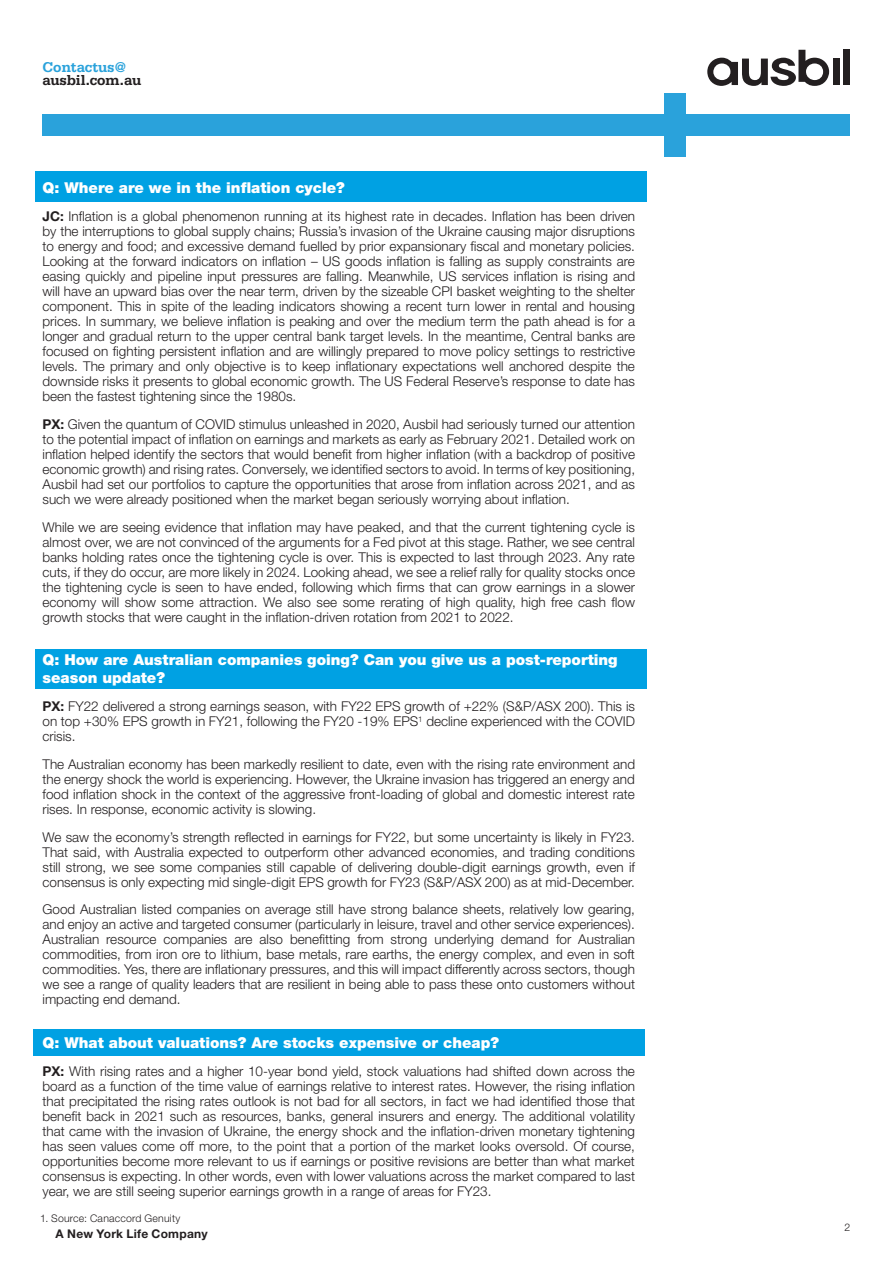
<style>
.page{position:relative;width:893px;height:1263px;background:#fff}
.page>*{position:absolute;margin:0;border:0;box-sizing:border-box;transform-origin:0 0}
.Body_text{font:900 15px/18px "Helvetica Neue LT Std";color:#fff}
.Email{font:700 15px/13.5px "Serifa Std";letter-spacing:-.01em;color:#231f20}
.Body_text-2{font:300 13.5px/15px "Helvetica Neue LT Std";color:#231f20;text-align:justify}
.Page_number_left{font:700 12px "Helvetica Neue LT Std";letter-spacing:.02em;color:#231f20}
.Page_number_left-2{font:300 10.5px "Helvetica Neue LT Std";letter-spacing:.02em;color:#231f20}
.Page_number_right{font:300 10.5px "Helvetica Neue LT Std";color:#231f20}
.s1{color:#2aa2db}
.s2{font-weight:700}
</style>
<div class="page">
<div style="left:33px;top:1029px;width:611px;height:26px;background:#00a1e3"></div>
<div style="left:36px;top:650px;width:611px;height:39px;background:#00a1e3"></div>
<div style="left:664px;top:93px;width:22px;height:64px;background:#2aa2db"></div>
<div style="left:43px;top:114px;width:807px;height:22px;background:#2aa2db"></div>
<svg style="left:707px;top:50px;width:122px;height:36px"></svg>
<div style="left:832px;top:59px;width:7px;height:26px;background:#231f20"></div>
<div style="left:843px;top:50px;width:7px;height:35px;background:#231f20"></div>
<div style="left:36px;top:172px;width:611px;height:30px;background:#00a1e3"></div>
<p class="Email" style="left:43px;top:60px;width:100px"><span class="s1">Contactus@ </span>ausbil.com.au</p>
<p class="Body_text" style="left:43px;top:179px;width:304px">Q: Where are we in the inflation cycle?</p>
<p class="Body_text-2" style="left:43px;top:209px;width:594px"><span class="s2">JC:</span> Inflation is a global phenomenon running at its highest rate in decades. Inflation has been driven by the interruptions to global supply chains; Russia’s invasion of the Ukraine causing major disruptions to energy and food; and excessive demand fuelled by prior expansionary fiscal and monetary policies.<br>Looking at the forward indicators on inflation – US goods inflation is falling as supply constraints are easing quickly and pipeline input pressures are falling. Meanwhile, US services inflation is rising and will have an upward bias over the near term, driven by the sizeable CPI basket weighting to the shelter component. This in spite of the leading indicators showing a recent turn lower in rental and housing prices. In summary, we believe inflation is peaking and over the medium term the path ahead is for a longer and gradual return to the upper central bank target levels. In the meantime, Central banks are focused on fighting persistent inflation and are willingly prepared to move policy settings to restrictive levels. The primary and only objective is to keep inflationary expectations well anchored despite the downside risks it presents to global economic growth. The US Federal Reserve’s response to date has been the fastest tightening since the 1980s.</p>
<p class="Body_text-2" style="left:43px;top:416px;width:594px"><span class="s2">PX:</span> Given the quantum of COVID stimulus unleashed in 2020, Ausbil had seriously turned our attention to the potential impact of inflation on earnings and markets as early as February 2021. Detailed work on inflation helped identify the sectors that would benefit from higher inflation (with a backdrop of positive economic growth) and rising rates. Conversely, we identified sectors to avoid. In terms of key positioning, Ausbil had set our portfolios to capture the opportunities that arose from inflation across 2021, and as such we were already positioned when the market began seriously worrying about inflation.</p>
<p class="Body_text-2" style="left:43px;top:519px;width:594px">While we are seeing evidence that inflation may have peaked, and that the current tightening cycle is almost over, we are not convinced of the arguments for a Fed pivot at this stage. Rather, we see central banks holding rates once the tightening cycle is over. This is expected to last through 2023. Any rate cuts, if they do occur, are more likely in 2024. Looking ahead, we see a relief rally for quality stocks once the tightening cycle is seen to have ended, following which firms that can grow earnings in a slower economy will show some attraction. We also see some rerating of high quality, high free cash flow growth stocks that were caught in the inflation-driven rotation from 2021 to 2022.</p>
<p class="Body_text" style="left:43px;top:651px;width:577px">Q: How are Australian companies going? Can you give us a post-reporting season update?</p>
<p class="Body_text-2" style="left:43px;top:698px;width:594px"><span class="s2">PX:</span> FY22 delivered a strong earnings season, with FY22 EPS growth of +22% (S&amp;P/ASX 200). This is on top +30% EPS growth in FY21, following the FY20 -19% EPS<sup>1</sup> decline experienced with the COVID crisis.</p>
<p class="Body_text-2" style="left:43px;top:756px;width:594px">The Australian economy has been markedly resilient to date, even with the rising rate environment and the energy shock the world is experiencing. However, the Ukraine invasion has triggered an energy and food inflation shock in the context of the aggressive front-loading of global and domestic interest rate rises. In response, economic activity is slowing.</p>
<p class="Body_text-2" style="left:43px;top:829px;width:594px">We saw the economy’s strength reflected in earnings for FY22, but some uncertainty is likely in FY23.<br>That said, with Australia expected to outperform other advanced economies, and trading conditions still strong, we see some companies still capable of delivering double-digit earnings growth, even if consensus is only expecting mid single-digit EPS growth for FY23 (S&amp;P/ASX 200) as at mid-December.</p>
<p class="Body_text-2" style="left:43px;top:902px;width:594px">Good Australian listed companies on average still have strong balance sheets, relatively low gearing, and enjoy an active and targeted consumer (particularly in leisure, travel and other service experiences).<br>Australian resource companies are also benefitting from strong underlying demand for Australian commodities, from iron ore to lithium, base metals, rare earths, the energy complex, and even in soft commodities. Yes, there are inflationary pressures, and this will impact differently across sectors, though we see a range of quality leaders that are resilient in being able to pass these onto customers without impacting end demand.</p>
<p class="Body_text" style="left:43px;top:1033px;width:458px">Q: What about valuations? Are stocks expensive or cheap?</p>
<p class="Body_text-2" style="left:43px;top:1063px;width:594px"><span class="s2">PX:</span> With rising rates and a higher 10-year bond yield, stock valuations had shifted down across the board as a function of the time value of earnings relative to interest rates. However, the rising inflation that precipitated the rising rates outlook is not bad for all sectors, in fact we had identified those that benefit back in 2021 such as resources, banks, general insurers and energy. The additional volatility that came with the invasion of Ukraine, the energy shock and the inflation-driven monetary tightening has seen values come off more, to the point that a portion of the market looks oversold. Of course, opportunities become more relevant to us if earnings or positive revisions are better than what market consensus is expecting. In other words, even with lower valuations across the market compared to last year, we are still seeing superior earnings growth in a range of areas for FY23.</p>
<p class="Page_number_left-2" style="left:40px;top:1211px;width:142px">1. Source: Canaccord Genuity</p>
<p class="Page_number_left" style="left:56px;top:1226px;width:154px">A New York Life Company</p>
<p class="Page_number_right" style="left:845px;top:1221px;width:7px">2</p>
</div>
